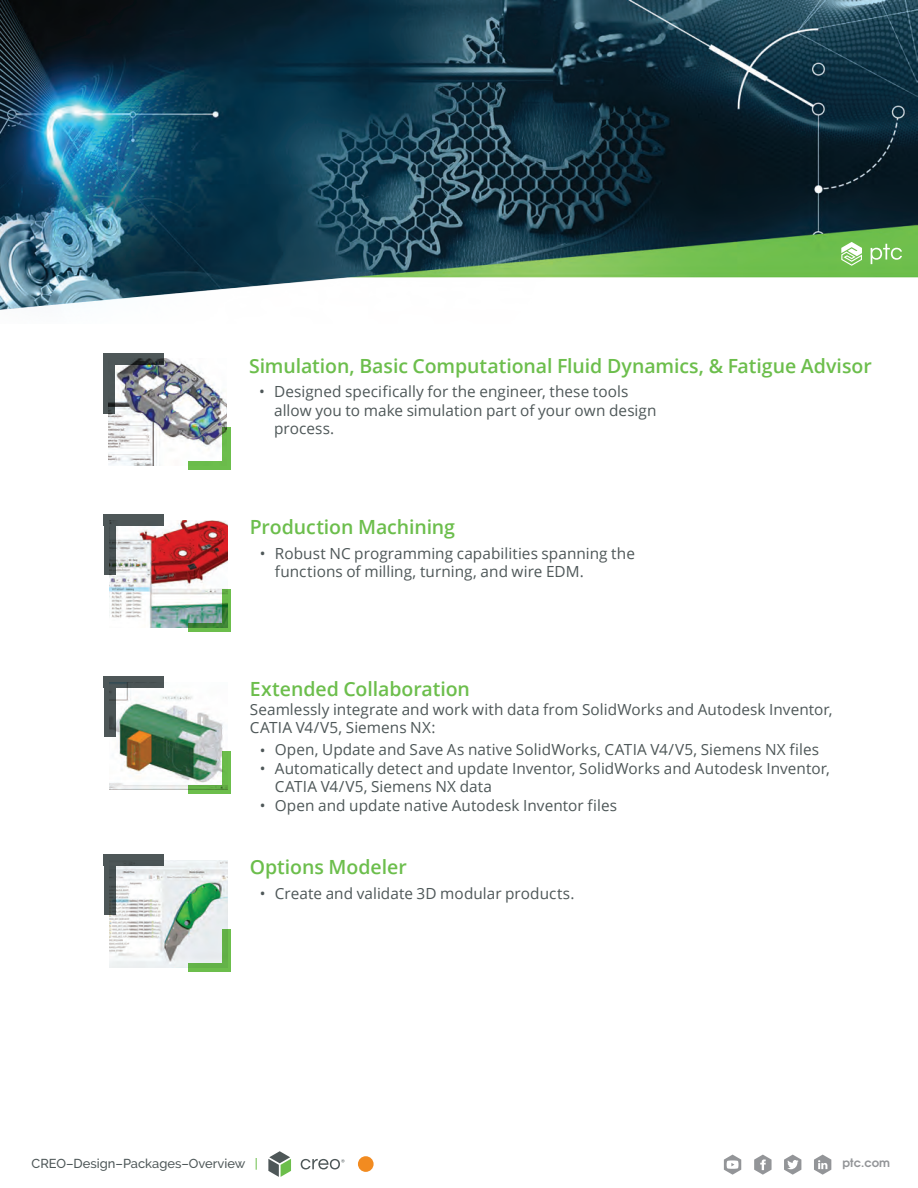
<style>
.page{position:relative;width:918px;height:1188px;background:#fff}
.page>*{position:absolute;margin:0;border:0;box-sizing:border-box;transform-origin:0 0}
.t1{font:600 19.5px "Open Sans";letter-spacing:-.005em;color:#6cbe4c}
.t2{font:15.3px/18.5px "Open Sans";letter-spacing:.005em;color:#4e5758}
.t3{font:500 12.9px "PTC Raleway";color:#4e5758}
.t4{font:700 11.55px "Te X Gyre Adventor";color:#939598}
.s1{color:#6cbe4c}
</style>
<div class="page">
<img style="left:0;top:0;width:918px;height:310px">
<svg style="left:841px;top:242px;width:21px;height:24px"></svg>
<svg style="left:871px;top:244px;width:31px;height:20px"></svg>
<img style="left:109px;top:520px;width:119px;height:107px">
<div style="left:104px;top:514px;width:60px;height:12px;background:#4e5758"></div>
<div style="left:104px;top:514px;width:11px;height:61px;background:#4e5758"></div>
<svg style="left:189px;top:623px;width:34px;height:8px"></svg>
<svg style="left:223px;top:589px;width:8px;height:42px"></svg>
<img style="left:109px;top:688px;width:114px;height:101px">
<div style="left:104px;top:676px;width:60px;height:12px;background:#4e5758"></div>
<div style="left:104px;top:676px;width:11px;height:61px;background:#4e5758"></div>
<svg style="left:189px;top:785px;width:34px;height:8px"></svg>
<div style="left:223px;top:751px;width:8px;height:42px;background:#6cbe4c"></div>
<img style="left:109px;top:860px;width:119px;height:107px">
<div style="left:104px;top:854px;width:60px;height:12px;background:#4e5758"></div>
<div style="left:104px;top:854px;width:11px;height:61px;background:#4e5758"></div>
<div style="left:189px;top:963px;width:42px;height:8px;background:#63b248"></div>
<svg style="left:223px;top:929px;width:8px;height:42px"></svg>
<img style="left:109px;top:358px;width:118px;height:108px">
<svg style="left:115px;top:353px;width:49px;height:12px"></svg>
<div style="left:103px;top:353px;width:12px;height:61px;background:#4e5758"></div>
<div style="left:188px;top:461px;width:42px;height:9px;background:#6cbe4c"></div>
<div style="left:222px;top:427px;width:8px;height:43px;background:#6cbe4c"></div>
<svg style="left:301px;top:1159px;width:44px;height:10px"></svg>
<svg style="left:268px;top:1151px;width:23px;height:26px"></svg>
<svg style="left:754px;top:1155px;width:18px;height:20px"></svg>
<svg style="left:784px;top:1155px;width:17px;height:20px"></svg>
<svg style="left:814px;top:1155px;width:17px;height:20px"></svg>
<svg style="left:724px;top:1155px;width:17px;height:20px"></svg>
<div style="left:358px;top:1156px;width:16px;height:16px;background:#f28b20;border-radius:50%"></div>
<p class="t1" style="left:249px;top:352px;width:624px">Simulation, Basic Computational Fluid Dynamics, &amp; Fatigue Advisor</p>
<p class="t2" style="left:274px;top:382px;width:384px">Designed specifically for the engineer, these tools allow you to make simulation part of your own design process.</p>
<p class="t2" style="left:259px;top:382px;width:7px">•</p>
<p class="t1" style="left:250px;top:514px;width:207px">Production Machining</p>
<p class="t2" style="left:275px;top:544px;width:362px">Robust NC programming capabilities spanning the functions of milling, turning, and wire EDM.</p>
<p class="t2" style="left:260px;top:544px;width:7px">•</p>
<p class="t1" style="left:250px;top:676px;width:222px">Extended Collaboration</p>
<p class="t2" style="left:250px;top:700px;width:584px">Seamlessly integrate and work with data from SolidWorks and Autodesk Inventor,<br>CATIA V4/V5, Siemens NX:</p>
<p class="t2" style="left:275px;top:740px;width:556px">Open, Update and Save As native SolidWorks, CATIA V4/V5, Siemens NX files Automatically detect and update Inventor, SolidWorks and Autodesk Inventor, CATIA V4/V5, Siemens NX data<br>Open and update native Autodesk Inventor files</p>
<p class="t2" style="left:260px;top:741px;width:7px">• •</p>
<p class="t2" style="left:260px;top:796px;width:7px">•</p>
<p class="t1" style="left:250px;top:854px;width:159px">Options Modeler</p>
<p class="t2" style="left:260px;top:884px;width:316px">• Create and validate 3D modular products.</p>
<p class="t3" style="left:32px;top:1156px;width:228px">CREO–Design–Packages–Overview <span class="s1">|</span></p>
<p class="t4" style="left:843px;top:1153px;width:49px">ptc.com</p>
</div>
